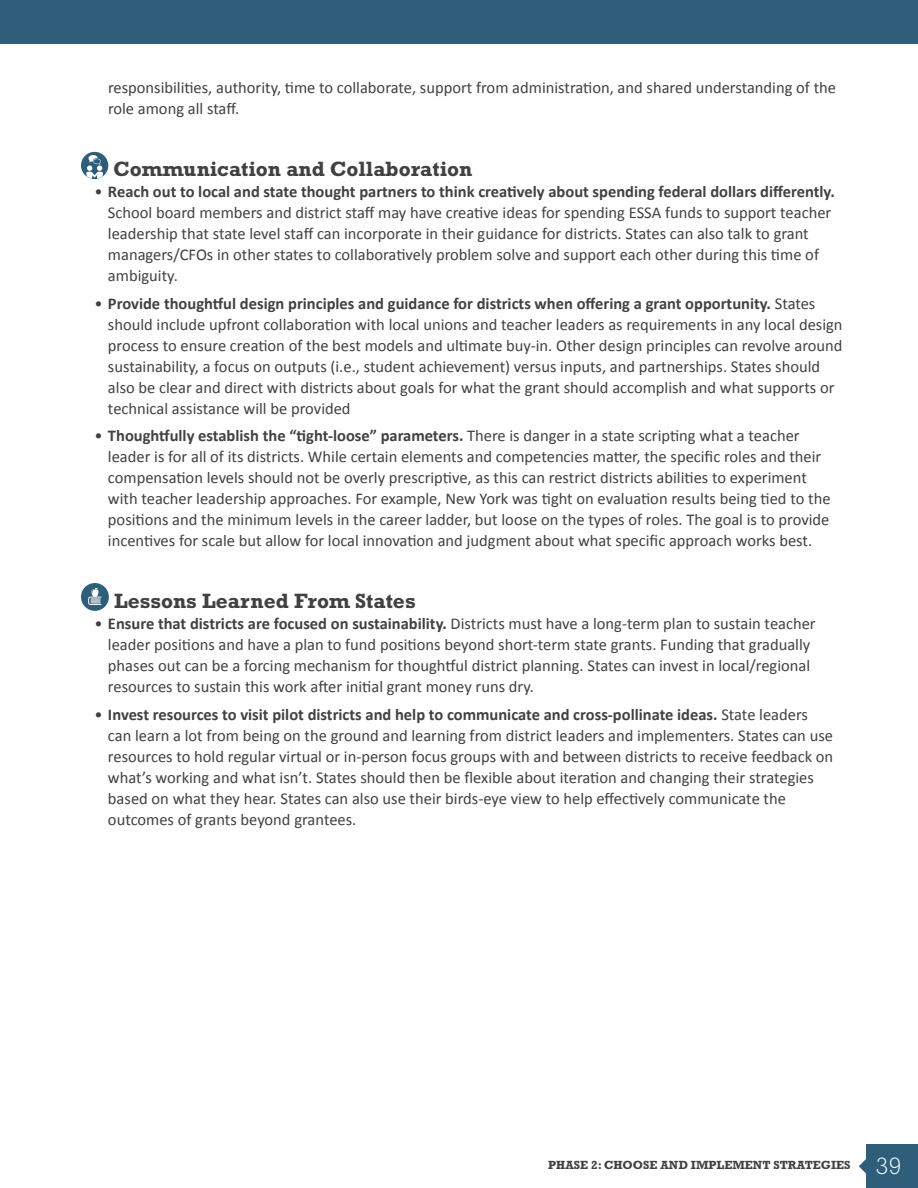
<style>
.page{position:relative;width:918px;height:1188px;background:#fff}
.page>*{position:absolute;margin:0;border:0;box-sizing:border-box;transform-origin:0 0}
.t1{font:700 21px "Rockwell Std";color:#414042}
.t2{font:16.5px/21px "Calibri";color:#414042}
.t3{font:700 12px "Rockwell Std";color:#414042}
.s1{font-weight:700}
.s2{font-weight:300;font-size:24px;color:#fff}
</style>
<div class="page">
<div style="left:866px;top:1144px;width:52px;height:44px;background:#2e5e7a"></div>
<svg style="left:859px;top:1159px;width:7px;height:15px"></svg>
<div style="left:0;top:0;width:918px;height:30px;background:#2e5e7a"></div>
<div style="left:0;top:30px;width:918px;height:13px;background:#2e5e7a"></div>
<svg style="left:81px;top:152px;width:27px;height:27px"></svg>
<svg style="left:81px;top:583px;width:28px;height:28px"></svg>
<p class="t2" style="left:108px;top:77px;width:730px">responsibilities, authority, time to collaborate, support from administration, and shared understanding of the role among all staff.</p>
<p class="t1" style="left:114px;top:156px;width:360px">Communication and Collaboration</p>
<p class="t2" style="left:108px;top:181px;width:728px;text-indent:-13px">• <span class="s1">Reach out to local and state thought partners to think creatively about spending federal dollars differently.<br></span>School board members and district staff may have creative ideas for spending ESSA funds to support teacher leadership that state level staff can incorporate in their guidance for districts. States can also talk to grant managers/CFOs in other states to collaboratively problem solve and support each other during this time of ambiguity.</p>
<p class="t2" style="left:108px;top:293px;width:736px;text-indent:-13px">• <span class="s1">Provide thoughtful design principles and guidance for districts when offering a grant opportunity.</span> States should include upfront collaboration with local unions and teacher leaders as requirements in any local design process to ensure creation of the best models and ultimate buy-in. Other design principles can revolve around sustainability, a focus on outputs (i.e., student achievement) versus inputs, and partnerships. States should also be clear and direct with districts about goals for what the grant should accomplish and what supports or technical assistance will be provided</p>
<p class="t2" style="left:108px;top:426px;width:724px;text-indent:-13px">• <span class="s1">Thoughtfully establish the “tight-loose” parameters.</span> There is danger in a state scripting what a teacher leader is for all of its districts. While certain elements and competencies matter, the specific roles and their compensation levels should not be overly prescriptive, as this can restrict districts abilities to experiment with teacher leadership approaches. For example, New York was tight on evaluation results being tied to the positions and the minimum levels in the career ladder, but loose on the types of roles. The goal is to provide incentives for scale but allow for local innovation and judgment about what specific approach works best.</p>
<p class="t1" style="left:114px;top:588px;width:303px">Lessons Learned From States</p>
<p class="t2" style="left:108px;top:613px;width:709px;text-indent:-13px">• <span class="s1">Ensure that districts are focused on sustainability.</span> Districts must have a long-term plan to sustain teacher leader positions and have a plan to fund positions beyond short-term state grants. Funding that gradually phases out can be a forcing mechanism for thoughtful district planning. States can invest in local/regional resources to sustain this work after initial grant money runs dry.</p>
<p class="t2" style="left:108px;top:704px;width:727px;text-indent:-13px">• <span class="s1">Invest resources to visit pilot districts and help to communicate and cross-pollinate ideas.</span> State leaders can learn a lot from being on the ground and learning from district leaders and implementers. States can use resources to hold regular virtual or in-person focus groups with and between districts to receive feedback on what’s working and what isn’t. States should then be flexible about iteration and changing their strategies based on what they hear. States can also use their birds-eye view to help effectively communicate the outcomes of grants beyond grantees.</p>
<p class="t3" style="left:548px;top:1158px;width:355px">PHASE 2: CHOOSE AND IMPLEMENT STRATEGIES <span class="s2">39</span></p>
</div>
